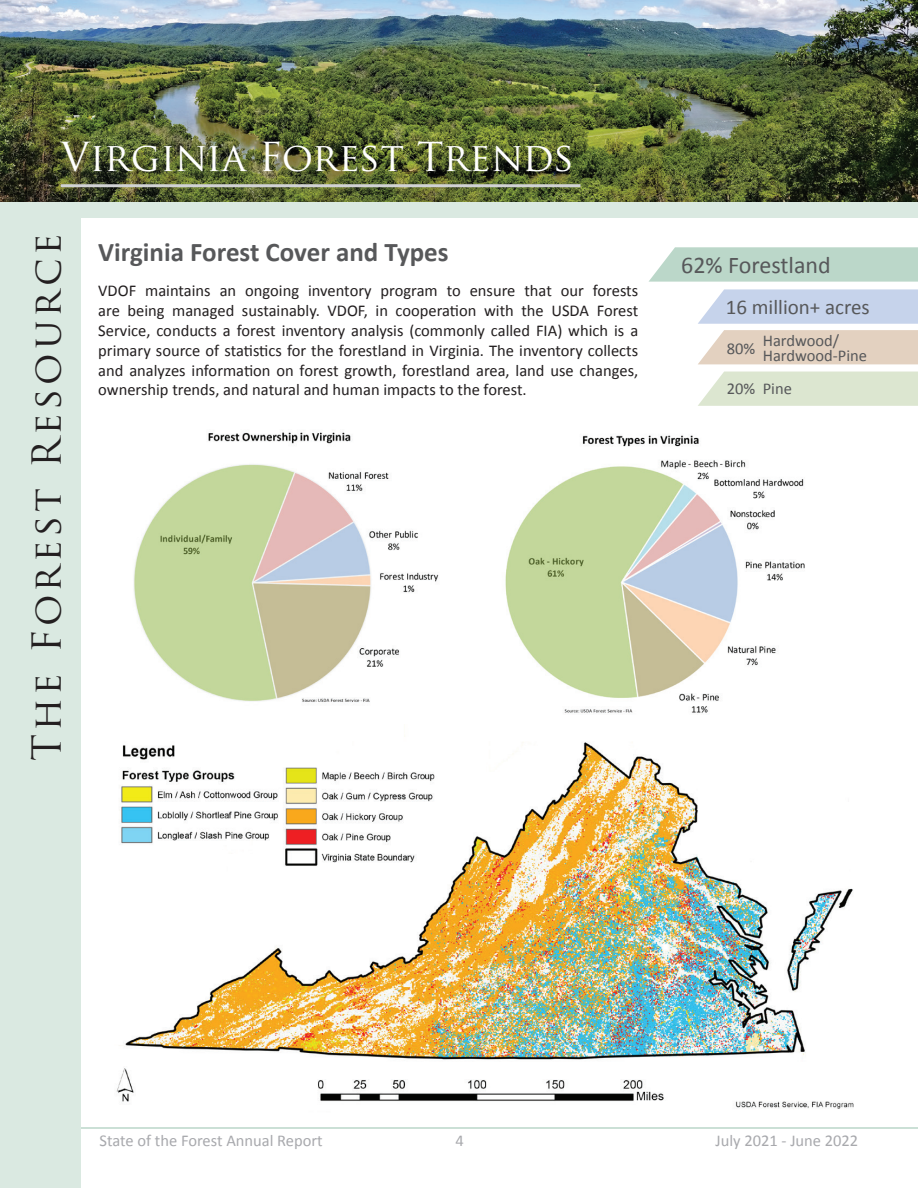
<style>
.page{position:relative;width:918px;height:1188px;background:#fff}
.page>*{position:absolute;margin:0;border:0;box-sizing:border-box;transform-origin:0 0}
.t1{font:39px "Trajan Pro";color:#fff}
.t2{font:39px "Trajan Pro";letter-spacing:.1em;color:#231f20}
.t3{font:700 27px "Calibri";color:#57585a}
.t4{font:24px "Calibri";color:#57585a}
.t5{font:21px "Calibri";color:#57585a}
.t6{font:16.5px/19.8px "Calibri";color:#231f20;text-align:justify}
.t7{font:16.5px "Calibri";color:#a8a9ad}
.t8{font:16.5px/15px "Calibri";color:#57585a}
</style>
<div class="page">
<hr style="left:0;top:1127px;width:918px;height:2px;background:#bbd7c9">
<div style="left:0;top:0;width:81px;height:1188px;background:#dae9e1"></div>
<div style="left:0;top:186px;width:918px;height:32px;background:#dae9e1"></div>
<img style="left:0;top:0;width:918px;height:202px">
<hr style="left:61px;top:184px;width:519px;height:3px;background:#d1d2d4">
<img style="left:116px;top:736px;width:738px;height:373px">
<svg style="left:649px;top:247px;width:269px;height:35px;background:#bfd9cc"></svg>
<div style="left:698px;top:330px;width:220px;height:34px;background:#e3d1c0"></div>
<svg style="left:698px;top:289px;width:220px;height:35px;background:#cad6ec"></svg>
<div style="left:698px;top:372px;width:220px;height:34px;background:#dce6d0"></div>
<img style="left:134px;top:432px;width:671px;height:281px">
<h1 class="t1" style="left:61px;top:132px;width:515px">Virginia Forest Trends</h1>
<h1 class="t2" style="left:22px;top:761px;width:530px;rotate:-90deg">The Forest Resource</h1>
<h2 class="t3" style="left:98px;top:235px;width:352px">Virginia Forest Cover and Types</h2>
<p class="t6" style="left:98px;top:280px;width:542px">VDOF maintains an ongoing inventory program to ensure that our forests are being managed sustainably. VDOF, in cooperation with the USDA Forest Service, conducts a forest inventory analysis (commonly called FIA) which is a primary source of statistics for the forestland in Virginia. The inventory collects and analyzes information on forest growth, forestland area, land use changes, ownership trends, and natural and human impacts to the forest.</p>
<h3 class="t4" style="left:681px;top:250px;width:151px">62% Forestland</h3>
<p class="t5" style="left:726px;top:294px;width:146px">16 million+ acres</p>
<p class="t8" style="left:727px;top:340px;width:30px">80%</p>
<p class="t8" style="left:727px;top:380px;width:67px">20% Pine</p>
<p class="t8" style="left:763px;top:332px;width:106px">Hardwood/<br>Hardwood-Pine</p>
<p class="t7" style="left:99px;top:1131px;width:225px">State of the Forest Annual Report</p>
<p class="t7" style="left:456px;top:1131px;width:10px">4</p>
<p class="t7" style="left:715px;top:1131px;width:144px">July 2021 - June 2022</p>
</div>
